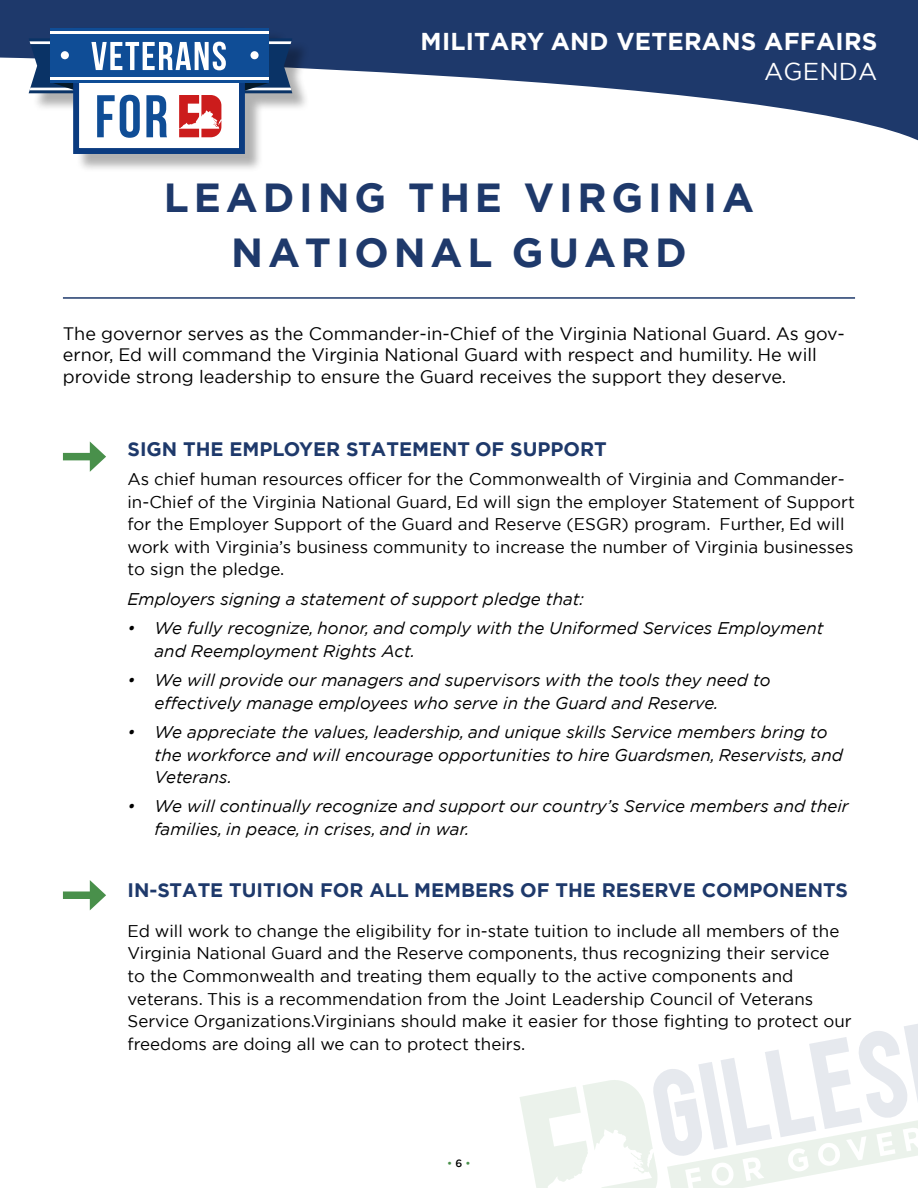
<style>
.page{position:relative;width:918px;height:1188px;background:#fff}
.page>*{position:absolute;margin:0;border:0;box-sizing:border-box;transform-origin:0 0}
.t1{font:700 40.5px/55.5px "Gotham";letter-spacing:.12em;color:#1e396b;text-align:center}
.t2{font:700 24.3px "Gotham";letter-spacing:.01em;color:#fff}
.t3{font:24.3px "Gotham";letter-spacing:.01em;color:#fff}
.t4{font:700 19.5px "Gotham";color:#1e396b}
.t5{font:18px/21.6px "Gotham";color:#000}
.t6{font:16.95px/22.6px "Gotham";color:#000}
.t7{font:italic 16.95px/22.6px "Gotham";color:#000}
.t8{font:500 10.5px "Gotham";color:#49904b}
.s1{color:#000}
</style>
<div class="page">
<svg style="left:520px;top:1024px;width:398px;height:164px"></svg>
<div style="left:63px;top:453px;width:33px;height:7px;background:#49904b"></div>
<svg style="left:90px;top:441px;width:16px;height:31px"></svg>
<hr style="left:63px;top:297px;width:792px;height:2px;background:#1e396b">
<div style="left:63px;top:891px;width:33px;height:8px;background:#49904b"></div>
<svg style="left:90px;top:880px;width:16px;height:30px"></svg>
<svg style="left:0;top:0;width:918px;height:141px;fill:#1e396b"></svg>
<div style="left:32px;top:30px;width:278px;height:143px;background:#000;opacity:.31"></div>
<svg style="left:29px;top:38px;width:44px;height:55px"></svg>
<svg style="left:245px;top:38px;width:47px;height:55px;background:#304f76"></svg>
<div style="left:73px;top:28px;width:172px;height:126px;background:#fff;border:6px solid #0a3b80"></div>
<svg style="left:97px;top:95px;width:43px;height:43px"></svg>
<svg style="left:146px;top:95px;width:21px;height:42px"></svg>
<div style="left:50px;top:28px;width:219px;height:55px;background:#0f4d96"></div>
<hr style="left:50px;top:31px;width:219px;height:2px;background:#fff">
<hr style="left:50px;top:77px;width:219px;height:3px;background:#fff">
<div style="left:250px;top:51px;width:9px;height:8px;background:#fff;border-radius:50%"></div>
<div style="left:61px;top:51px;width:8px;height:8px;background:#fff;border-radius:50%"></div>
<svg style="left:91px;top:42px;width:135px;height:28px"></svg>
<svg style="left:179px;top:95px;width:42px;height:42px"></svg>
<h2 class="t2" style="left:421px;top:25px;width:458px">MILITARY AND VETERANS AFFAIRS</h2>
<h2 class="t3" style="left:764px;top:56px;width:115px">AGENDA</h2>
<h1 class="t1" style="left:164px;top:170px;width:592px">LEADING THE VIRGINIA<br>NATIONAL GUARD</h1>
<p class="t5" style="left:63px;top:322px;width:783px">The governor serves as the Commander-in-Chief of the Virginia National Guard. As gov&shy;ernor, Ed will command the Virginia National Guard with respect and humility. He will provide strong leadership to ensure the Guard receives the support they deserve.</p>
<p class="t4" style="left:128px;top:436px;width:481px">SIGN THE EMPLOYER STATEMENT OF SUPPORT</p>
<p class="t6" style="left:128px;top:467px;width:729px">As chief human resources officer for the Commonwealth of Virginia and Commander&shy;in-Chief of the Virginia National Guard, Ed will sign the employer Statement of Support for the Employer Support of the Guard and Reserve (ESGR) program. Further, Ed will work with Virginia’s business community to increase the number of Virginia businesses to sign the pledge.</p>
<p class="t7" style="left:128px;top:587px;width:458px">Employers signing a statement of support pledge that:</p>
<p class="t7" style="left:155px;top:616px;width:671px;text-indent:-27px">• We fully recognize, honor, and comply with the Uniformed Services Employment and Reemployment Rights Act.</p>
<p class="t7" style="left:155px;top:668px;width:618px;text-indent:-27px">• We will provide our managers and supervisors with the tools they need to effectively manage employees who serve in the Guard and Reserve.</p>
<p class="t7" style="left:155px;top:720px;width:690px;text-indent:-27px">• We appreciate the values, leadership, and unique skills Service members bring to the workforce and will encourage opportunities to hire Guardsmen, Reservists, and<br>Veterans.</p>
<p class="t7" style="left:155px;top:795px;width:696px;text-indent:-27px">• We will continually recognize and support our country’s Service members and their families, in peace, in crises, and in war.</p>
<p class="t4" style="left:128px;top:877px;width:722px">IN-STATE TUITION FOR ALL MEMBERS OF THE RESERVE COMPONENTS</p>
<p class="t6" style="left:128px;top:919px;width:726px">Ed will work to change the eligibility for in-state tuition to include all members of the Virginia National Guard and the Reserve components, thus recognizing their service<br>to the Commonwealth and treating them equally to the active components and veterans. This is a recommendation from the Joint Leadership Council of Veterans Service Organizations.Virginians should make it easier for those fighting to protect our freedoms are doing all we can to protect theirs.</p>
<p class="t8" style="left:447px;top:1156px;width:25px">• <span class="s1">6</span> •</p>
</div>
